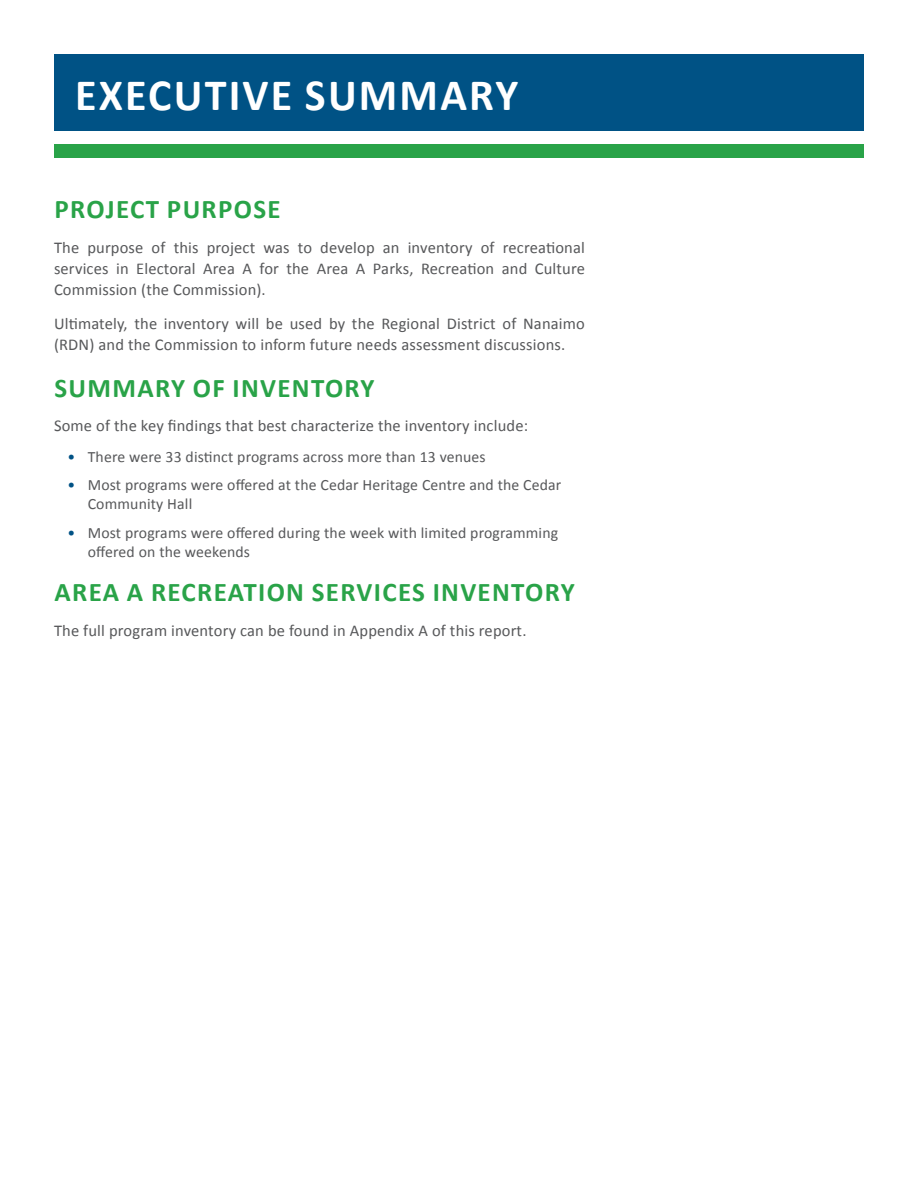
<style>
.page{position:relative;width:918px;height:1188px;background:#fff}
.page>*{position:absolute;margin:0;border:0;box-sizing:border-box;transform-origin:0 0}
.Page_HEADING{font:700 45px "Calibri";letter-spacing:.05em;color:#fff}
.Header_2{font:700 27px "Calibri";letter-spacing:.05em;color:#29a348}
.Body_Text{font:16.5px/21px "Calibri";letter-spacing:.01em;color:#57585a;text-align:justify}
.t1{font:15.75px/19.5px "Calibri";letter-spacing:.01em;color:#57585a}
.s1{color:#005285}
</style>
<div class="page">
<div style="left:54px;top:54px;width:810px;height:76px;background:#005285"></div>
<div style="left:54px;top:144px;width:810px;height:14px;background:#29a348"></div>
<p class="Page_HEADING" style="left:75px;top:67px;width:445px">EXECUTIVE SUMMARY</p>
<p class="Header_2" style="left:55px;top:192px;width:228px">PROJECT PURPOSE</p>
<p class="Body_Text" style="left:54px;top:237px;width:532px">The purpose of this project was to develop an inventory of recreational services in Electoral Area A for the Area A Parks, Recreation and Culture Commission (the Commission).</p>
<p class="Body_Text" style="left:54px;top:313px;width:532px">Ultimately, the inventory will be used by the Regional District of Nanaimo (RDN) and the Commission to inform future needs assessment discussions.</p>
<p class="Header_2" style="left:55px;top:371px;width:322px">SUMMARY OF INVENTORY</p>
<p class="Body_Text" style="left:54px;top:415px;width:476px">Some of the key findings that best characterize the inventory include:</p>
<p class="t1" style="left:68px;top:447px;width:420px"><span class="s1">•</span> There were 33 distinct programs across more than 13 venues</p>
<p class="t1" style="left:88px;top:475px;width:475px;text-indent:-20px"><span class="s1">•</span> Most programs were offered at the Cedar Heritage Centre and the Cedar<br>Community Hall</p>
<p class="t1" style="left:88px;top:523px;width:472px;text-indent:-20px"><span class="s1">•</span> Most programs were offered during the week with limited programming offered on the weekends</p>
<p class="Header_2" style="left:55px;top:575px;width:522px">AREA A RECREATION SERVICES INVENTORY</p>
<p class="Body_Text" style="left:54px;top:620px;width:474px">The full program inventory can be found in Appendix A of this report.</p>
</div>
